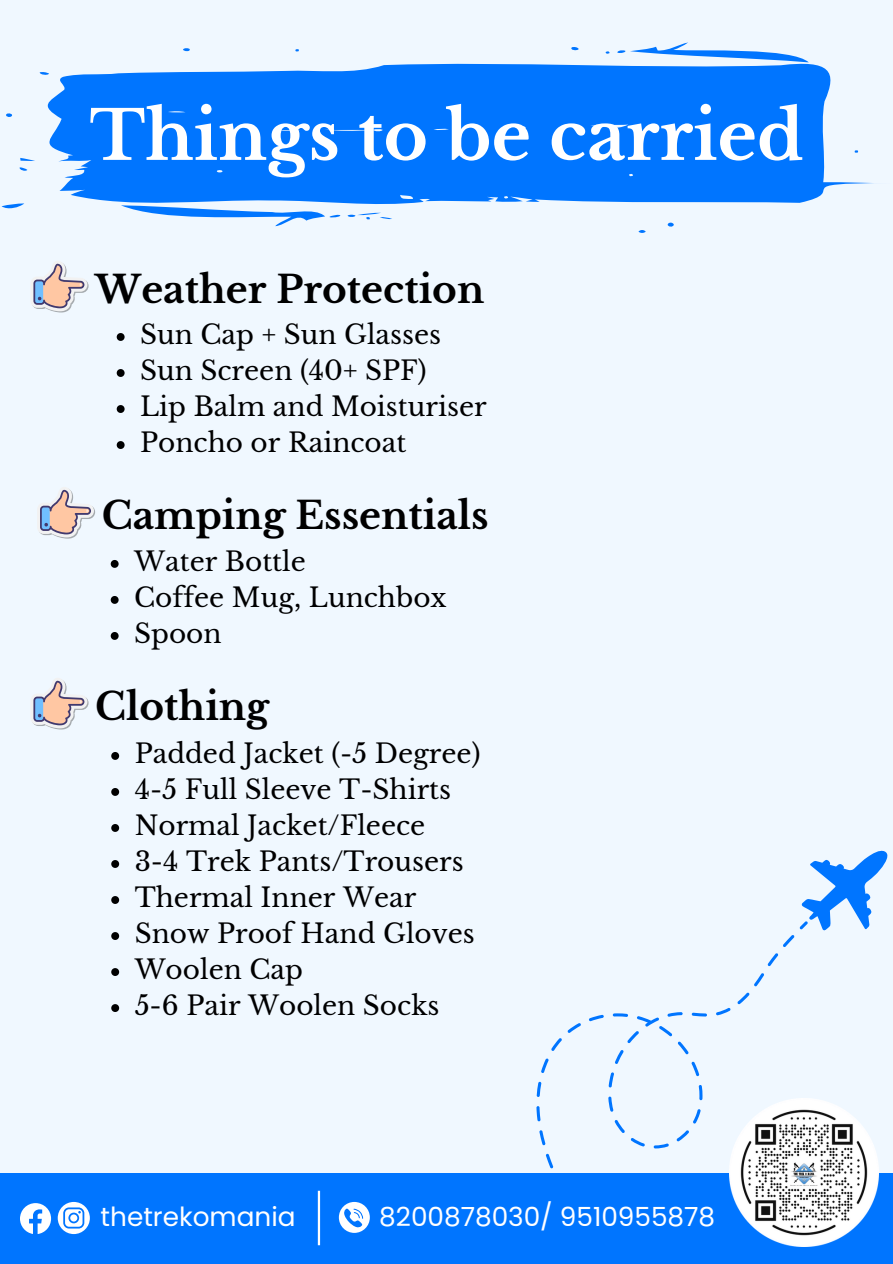
<style>
.page{position:relative;width:893px;height:1264px;background:#fff}
.page>*{position:absolute;margin:0;border:0;box-sizing:border-box;transform-origin:0 0}
.t1{font:700 67.5px "Libre Baskerville";color:#fff}
.t2{font:700 37.5px "Libre Baskerville";color:#000}
.t3{font:26.4px "Libre Baskerville";color:#000}
.t4{font:26.4px "Poppins";color:#fff}
</style>
<div class="page">
<div style="left:0;top:0;width:892px;height:1263px;background:#f0f8ff"></div>
<svg style="left:571px;top:47px;width:7px;height:4px"></svg>
<svg style="left:183px;top:48px;width:7px;height:4px"></svg>
<svg style="left:295px;top:49px;width:4px;height:3px"></svg>
<svg style="left:605px;top:42px;width:198px;height:17px"></svg>
<svg style="left:47px;top:59px;width:827px;height:145px;background:#2489ff"></svg>
<svg style="left:39px;top:72px;width:10px;height:4px"></svg>
<svg style="left:6px;top:113px;width:7px;height:4px"></svg>
<svg style="left:854px;top:150px;width:4px;height:3px"></svg>
<svg style="left:20px;top:158px;width:15px;height:3px"></svg>
<svg style="left:19px;top:167px;width:8px;height:4px"></svg>
<svg style="left:2px;top:203px;width:22px;height:6px"></svg>
<svg style="left:121px;top:205px;width:220px;height:21px"></svg>
<svg style="left:347px;top:213px;width:45px;height:7px"></svg>
<svg style="left:667px;top:222px;width:7px;height:5px"></svg>
<svg style="left:638px;top:230px;width:7px;height:3px"></svg>
<svg style="left:801px;top:850px;width:87px;height:80px"></svg>
<svg style="left:536px;top:921px;width:271px;height:248px"></svg>
<div style="left:0;top:1172px;width:892px;height:91px;background:#0075ff"></div>
<svg style="left:339px;top:1201px;width:31px;height:31px"></svg>
<svg style="left:58px;top:1201px;width:32px;height:32px"></svg>
<svg style="left:20px;top:1203px;width:31px;height:30px"></svg>
<hr style="left:318px;top:1190px;width:2px;height:55px;background:#fff">
<img style="left:729px;top:1098px;width:149px;height:148px">
<svg style="left:31px;top:261px;width:58px;height:51px"></svg>
<svg style="left:37px;top:487px;width:58px;height:51px"></svg>
<svg style="left:31px;top:678px;width:58px;height:51px"></svg>
<svg style="left:117px;top:333px;width:8px;height:8px"></svg>
<svg style="left:117px;top:369px;width:8px;height:8px"></svg>
<svg style="left:117px;top:405px;width:8px;height:8px"></svg>
<svg style="left:117px;top:441px;width:8px;height:8px"></svg>
<svg style="left:111px;top:560px;width:8px;height:8px"></svg>
<svg style="left:111px;top:596px;width:8px;height:8px"></svg>
<svg style="left:111px;top:632px;width:8px;height:8px"></svg>
<svg style="left:111px;top:752px;width:8px;height:8px"></svg>
<svg style="left:111px;top:788px;width:8px;height:8px"></svg>
<svg style="left:111px;top:824px;width:8px;height:8px"></svg>
<svg style="left:111px;top:860px;width:8px;height:8px"></svg>
<svg style="left:111px;top:896px;width:8px;height:8px"></svg>
<svg style="left:111px;top:932px;width:8px;height:8px"></svg>
<svg style="left:111px;top:968px;width:8px;height:8px"></svg>
<svg style="left:111px;top:1004px;width:8px;height:8px"></svg>
<p class="t1" style="left:90px;top:94px;width:715px">Things to be carried</p>
<p class="t2" style="left:95px;top:267px;width:390px">Weather Protection</p>
<p class="t3" style="left:140px;top:319px;width:302px">Sun Cap + Sun Glasses</p>
<p class="t3" style="left:140px;top:355px;width:288px">Sun Screen (40+ SPF)</p>
<p class="t3" style="left:140px;top:391px;width:348px">Lip Balm and Moisturiser</p>
<p class="t3" style="left:140px;top:427px;width:268px">Poncho or Raincoat</p>
<p class="t2" style="left:102px;top:493px;width:388px">Camping Essentials</p>
<p class="t3" style="left:134px;top:545px;width:173px">Water Bottle</p>
<p class="t3" style="left:134px;top:581px;width:314px">Coffee Mug, Lunchbox</p>
<p class="t3" style="left:134px;top:617px;width:89px">Spoon</p>
<p class="t2" style="left:95px;top:683px;width:175px">Clothing</p>
<p class="t3" style="left:135px;top:737px;width:347px">Padded Jacket (-5 Degree)</p>
<p class="t3" style="left:135px;top:773px;width:318px">4-5 Full Sleeve T-Shirts</p>
<p class="t3" style="left:135px;top:809px;width:292px">Normal Jacket/Fleece</p>
<p class="t3" style="left:135px;top:845px;width:330px">3-4 Trek Pants/Trousers</p>
<p class="t3" style="left:135px;top:881px;width:283px">Thermal Inner Wear</p>
<p class="t3" style="left:135px;top:917px;width:342px">Snow Proof Hand Gloves</p>
<p class="t3" style="left:135px;top:953px;width:170px">Woolen Cap</p>
<p class="t3" style="left:135px;top:989px;width:306px">5-6 Pair Woolen Socks</p>
<p class="t4" style="left:101px;top:1198px;width:196px">thetrekomania</p>
<p class="t4" style="left:379px;top:1198px;width:337px">8200878030/ 9510955878</p>
</div>
